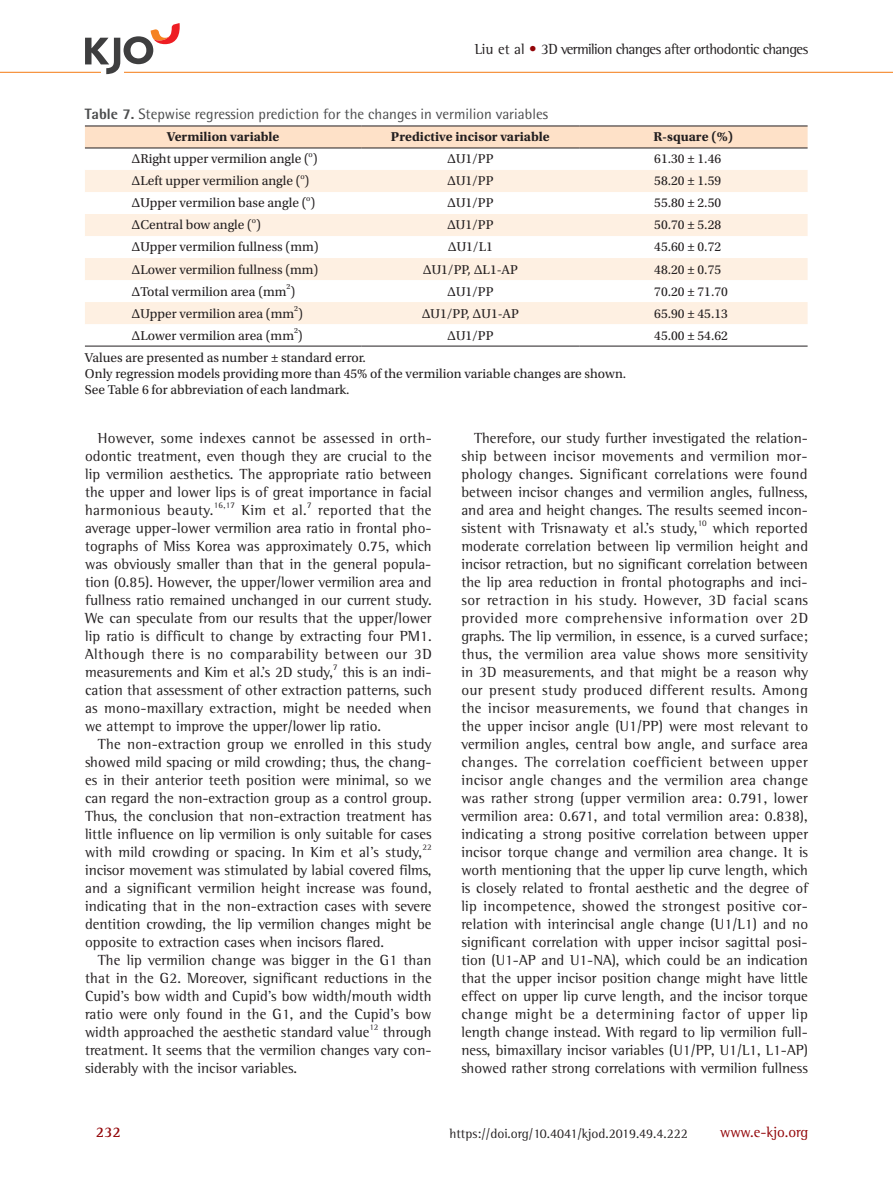
<style>
.page{position:relative;width:893px;height:1191px;background:#fff}
.page>*{position:absolute;margin:0;border:0;box-sizing:border-box;transform-origin:0 0}
.t1{font:15px/18px "Rotis Semi Serif Std";color:#231f20;text-align:justify}
.t2{font:15px "Rotis Semi Sans Std";color:#4b4c4d}
.t3{font:15px "Rotis Semi Serif Std";letter-spacing:-.04em;color:#231f20}
.t4{font:15px "Rotis Semi Serif Std";color:#920407}
.t5{font:700 15px "Rotis Semi Serif Std";color:#920407}
.t6{font:13.5px/16.2px "Utopia Std";color:#231f20}
.t7{font:700 13.5px "Utopia Std";color:#231f20}
.t8{font:13.5px "Rotis Semi Serif Std";color:#231f20}
.t9{font:8.7px "Rotis Semi Serif Std";letter-spacing:.01em;color:#231f20}
.t10{font:7.8px "Utopia Std";color:#231f20}
.s1{color:#920407}
.s2{font-weight:800}
</style>
<div class="page">
<hr style="left:0;top:72px;width:893px;height:1px;background:#f58220">
<svg style="left:85px;top:23px;width:95px;height:51px"></svg>
<div style="left:85px;top:127px;width:723px;height:21px;background:#fee1c8"></div>
<svg style="left:85px;top:170px;width:723px;height:154px;fill:#fef0e2"></svg>
<hr style="left:85px;top:126px;width:276px;height:1px;background:#231f20">
<hr style="left:361px;top:126px;width:218px;height:1px;background:#231f20">
<hr style="left:85px;top:148px;width:276px;height:1px;background:#231f20">
<hr style="left:361px;top:148px;width:218px;height:1px;background:#231f20">
<hr style="left:85px;top:346px;width:276px;height:1px;background:#231f20">
<hr style="left:361px;top:346px;width:218px;height:1px;background:#231f20">
<hr style="left:579px;top:346px;width:229px;height:1px;background:#231f20">
<hr style="left:579px;top:126px;width:229px;height:1px;background:#231f20">
<hr style="left:579px;top:148px;width:229px;height:1px;background:#231f20">
<p class="t3" style="left:475px;top:40px;width:335px">Liu et al <span class="s1">•</span> 3D vermilion changes after orthodontic changes</p>
<p class="t2" style="left:85px;top:105px;width:465px"><span class="s2">Table 7.</span> Stepwise regression prediction for the changes in vermilion variables</p>
<p class="t7" style="left:167px;top:129px;width:114px">Vermilion variable</p>
<p class="t7" style="left:391px;top:129px;width:160px">Predictive incisor variable</p>
<p class="t7" style="left:654px;top:129px;width:81px">R-square (%)</p>
<p class="t6" style="left:131px;top:151px;width:188px">ΔRight upper vermilion angle ( )</p>
<p class="t10" style="left:309px;top:150px;width:6px">o</p>
<p class="t6" style="left:447px;top:151px;width:48px">ΔU1/PP</p>
<p class="t6" style="left:654px;top:151px;width:68px">61.30 ± 1.46</p>
<p class="t6" style="left:131px;top:173px;width:179px">ΔLeft upper vermilion angle ( )</p>
<p class="t10" style="left:300px;top:172px;width:6px">o</p>
<p class="t6" style="left:447px;top:173px;width:48px">ΔU1/PP</p>
<p class="t6" style="left:654px;top:173px;width:68px">58.20 ± 1.59</p>
<p class="t6" style="left:131px;top:195px;width:185px">ΔUpper vermilion base angle ( )</p>
<p class="t10" style="left:306px;top:194px;width:6px">o</p>
<p class="t6" style="left:447px;top:195px;width:48px">ΔU1/PP</p>
<p class="t6" style="left:654px;top:195px;width:68px">55.80 ± 2.50</p>
<p class="t6" style="left:131px;top:217px;width:131px">ΔCentral bow angle ( )</p>
<p class="t10" style="left:252px;top:216px;width:6px">o</p>
<p class="t6" style="left:447px;top:217px;width:48px">ΔU1/PP</p>
<p class="t6" style="left:654px;top:217px;width:68px">50.70 ± 5.28</p>
<p class="t6" style="left:131px;top:239px;width:189px">ΔUpper vermilion fullness (mm)</p>
<p class="t6" style="left:448px;top:239px;width:47px">ΔU1/L1</p>
<p class="t6" style="left:654px;top:239px;width:68px">45.60 ± 0.72</p>
<p class="t6" style="left:131px;top:261px;width:189px">ΔLower vermilion fullness (mm)</p>
<p class="t6" style="left:423px;top:261px;width:97px">ΔU1/PP, ΔL1-AP</p>
<p class="t6" style="left:654px;top:261px;width:68px">48.20 ± 0.75</p>
<p class="t6" style="left:131px;top:283px;width:165px">ΔTotal vermilion area (mm )</p>
<p class="t10" style="left:287px;top:282px;width:5px">2</p>
<p class="t6" style="left:447px;top:283px;width:48px">ΔU1/PP</p>
<p class="t6" style="left:654px;top:283px;width:75px">70.20 ± 71.70</p>
<p class="t6" style="left:131px;top:305px;width:173px">ΔUpper vermilion area (mm )</p>
<p class="t10" style="left:294px;top:304px;width:5px">2</p>
<p class="t6" style="left:422px;top:305px;width:99px">ΔU1/PP, ΔU1-AP</p>
<p class="t6" style="left:654px;top:305px;width:75px">65.90 ± 45.13</p>
<p class="t6" style="left:131px;top:327px;width:173px">ΔLower vermilion area (mm )</p>
<p class="t10" style="left:294px;top:326px;width:5px">2</p>
<p class="t6" style="left:447px;top:327px;width:48px">ΔU1/PP</p>
<p class="t6" style="left:654px;top:327px;width:75px">45.00 ± 54.62</p>
<p class="t6" style="left:85px;top:350px;width:543px">Values are presented as number ± standard error.<br>Only regression models providing more than 45% of the vermilion variable changes are shown.<br>See Table 6 for abbreviation of each landmark.</p>
<p class="t1" style="left:85px;top:429px;width:348px;text-indent:13px">However, some indexes cannot be assessed in orth&shy;odontic treatment, even though they are crucial to the lip vermilion aesthetics. The appropriate ratio between the upper and lower lips is of great importance in facial harmonious beauty.</p>
<p class="t9" style="left:214px;top:500px;width:23px">16,17</p>
<p class="t1" style="left:242px;top:501px;width:67px">Kim et al.</p>
<p class="t9" style="left:307px;top:500px;width:6px">7</p>
<p class="t1" style="left:85px;top:501px;width:348px;text-indent:233px">reported that the average upper-lower vermilion area ratio in frontal pho&shy;tographs of Miss Korea was approximately 0.75, which was obviously smaller than that in the general popula&shy;tion (0.85). However, the upper/lower vermilion area and fullness ratio remained unchanged in our current study.<br>We can speculate from our results that the upper/lower lip ratio is difficult to change by extracting four PM1.<br>Although there is no comparability between our 3D measurements and Kim et al.’s 2D study,</p>
<p class="t9" style="left:333px;top:662px;width:6px">7</p>
<p class="t1" style="left:85px;top:663px;width:348px;text-indent:257px">this is an indi&shy;cation that assessment of other extraction patterns, such as mono-maxillary extraction, might be needed when we attempt to improve the upper/lower lip ratio.</p>
<p class="t1" style="left:85px;top:735px;width:348px;text-indent:13px">The non-extraction group we enrolled in this study showed mild spacing or mild crowding; thus, the chang&shy;es in their anterior teeth position were minimal, so we can regard the non-extraction group as a control group.<br>Thus, the conclusion that non-extraction treatment has little influence on lip vermilion is only suitable for cases with mild crowding or spacing. In Kim et al’s study,</p>
<p class="t9" style="left:422px;top:842px;width:11px">22</p>
<p class="t1" style="left:85px;top:861px;width:348px">incisor movement was stimulated by labial covered films, and a significant vermilion height increase was found, indicating that in the non-extraction cases with severe dentition crowding, the lip vermilion changes might be opposite to extraction cases when incisors flared.</p>
<p class="t1" style="left:85px;top:951px;width:348px;text-indent:13px">The lip vermilion change was bigger in the G1 than that in the G2. Moreover, significant reductions in the Cupid’s bow width and Cupid’s bow width/mouth width ratio were only found in the G1, and the Cupid’s bow width approached the aesthetic standard value</p>
<p class="t9" style="left:369px;top:1022px;width:11px">12</p>
<p class="t1" style="left:85px;top:1023px;width:348px;text-indent:298px">through treatment. It seems that the vermilion changes vary con&shy;siderably with the incisor variables.</p>
<p class="t1" style="left:461px;top:429px;width:348px;text-indent:13px">Therefore, our study further investigated the relation&shy;ship between incisor movements and vermilion mor&shy;phology changes. Significant correlations were found between incisor changes and vermilion angles, fullness, and area and height changes. The results seemed incon&shy;sistent with Trisnawaty et al.’s study,</p>
<p class="t9" style="left:698px;top:518px;width:10px">10</p>
<p class="t1" style="left:461px;top:519px;width:348px;text-indent:251px">which reported moderate correlation between lip vermilion height and incisor retraction, but no significant correlation between the lip area reduction in frontal photographs and inci&shy;sor retraction in his study. However, 3D facial scans provided more comprehensive information over 2D graphs. The lip vermilion, in essence, is a curved surface; thus, the vermilion area value shows more sensitivity in 3D measurements, and that might be a reason why our present study produced different results. Among the incisor measurements, we found that changes in the upper incisor angle (U1/PP) were most relevant to vermilion angles, central bow angle, and surface area changes. The correlation coefficient between upper incisor angle changes and the vermilion area change was rather strong (upper vermilion area: 0.791, lower vermilion area: 0.671, and total vermilion area: 0.838), indicating a strong positive correlation between upper incisor torque change and vermilion area change. It is worth mentioning that the upper lip curve length, which is closely related to frontal aesthetic and the degree of lip incompetence, showed the strongest positive cor&shy;relation with interincisal angle change (U1/L1) and no significant correlation with upper incisor sagittal posi&shy;tion (U1-AP and U1-NA), which could be an indication that the upper incisor position change might have little effect on upper lip curve length, and the incisor torque change might be a determining factor of upper lip length change instead. With regard to lip vermilion full&shy;ness, bimaxillary incisor variables (U1/PP, U1/L1, L1-AP) showed rather strong correlations with vermilion fullness</p>
<p class="t5" style="left:96px;top:1122px;width:27px">232</p>
<p class="t8" style="left:449px;top:1125px;width:240px">https://doi.org/10.4041/kjod.2019.49.4.222</p>
<p class="t4" style="left:720px;top:1122px;width:90px">www.e-kjo.org</p>
</div>
